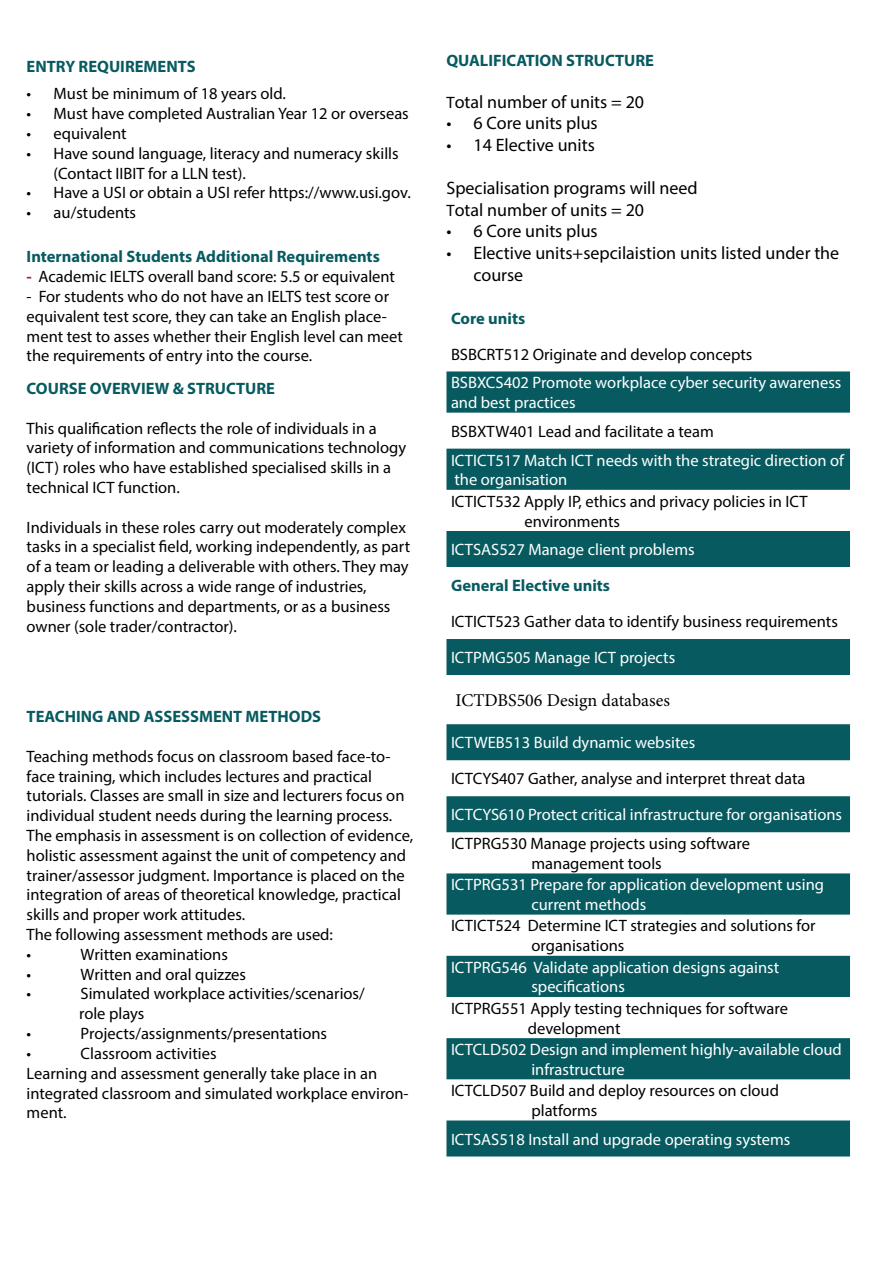
<style>
.page{position:relative;width:893px;height:1263px;background:#fff}
.page>*{position:absolute;margin:0;border:0;box-sizing:border-box;transform-origin:0 0}
.t1{font:18px/21.6px "Myriad Pro";color:#000101}
.t2{font:18px "Minion Pro";color:#000}
.t3{font:16.5px/19.8px "Myriad Pro";color:#000101}
.t4{font:16.5px/19.8px "Myriad Pro";color:#fff}
.t5{font:16.5px/19.8px "Myriad Pro";color:#000}
.t6{font:700 16.5px "Myriad Pro";color:#075b60}
.s1{font-weight:700;color:#9d1f5e}
.s2{font-size:16.5px}
</style>
<div class="page">
<svg style="left:446px;top:371px;width:404px;height:785px;fill:#075b60"></svg>
<div style="left:451px;top:679px;width:402px;height:41px;background:#fff"></div>
<p class="t6" style="left:27px;top:56px;width:170px">ENTRY REQUIREMENTS</p>
<p class="t3" style="left:27px;top:84px;width:261px">• Must be minimum of 18 years old.</p>
<p class="t3" style="left:27px;top:103px;width:384px">• Must have completed Australian Year 12 or overseas</p>
<p class="t3" style="left:27px;top:123px;width:102px">• equivalent</p>
<p class="t3" style="left:54px;top:143px;width:346px;text-indent:-27px">• Have sound language, literacy and numeracy skills (Contact IIBIT for a LLN test).</p>
<p class="t3" style="left:27px;top:183px;width:386px">• Have a USI or obtain a USI refer https://www.usi.gov.</p>
<p class="t3" style="left:27px;top:202px;width:111px">• au/students</p>
<p class="t6" style="left:27px;top:246px;width:355px">International Students Additional Requirements</p>
<p class="t3" style="left:27px;top:266px;width:370px"><span class="s1">-</span> Academic IELTS overall band score: 5.5 or equivalent</p>
<p class="t3" style="left:27px;top:286px;width:378px">- For students who do not have an IELTS test score or equivalent test score, they can take an English place&shy;ment test to asses whether their English level can meet the requirements of entry into the course.</p>
<p class="t6" style="left:27px;top:378px;width:250px">COURSE OVERVIEW &amp; STRUCTURE</p>
<p class="t3" style="left:27px;top:418px;width:381px">This qualification reflects the role of individuals in a variety of information and communications technology (ICT) roles who have established specialised skills in a technical ICT function.</p>
<p class="t3" style="left:27px;top:517px;width:385px">Individuals in these roles carry out moderately complex tasks in a specialist field, working independently, as part of a team or leading a deliverable with others. They may apply their skills across a wide range of industries, business functions and departments, or as a business owner (sole trader/contractor).</p>
<p class="t6" style="left:27px;top:706px;width:296px">TEACHING AND ASSESSMENT METHODS</p>
<p class="t3" style="left:27px;top:746px;width:388px">Teaching methods focus on classroom based face-to&shy;face training, which includes lectures and practical tutorials. Classes are small in size and lecturers focus on individual student needs during the learning process.<br>The emphasis in assessment is on collection of evidence, holistic assessment against the unit of competency and trainer/assessor judgment. Importance is placed on the integration of areas of theoretical knowledge, practical skills and proper work attitudes.<br>The following assessment methods are used:<br>•</p>
<p class="t3" style="left:81px;top:944px;width:149px">Written examinations</p>
<p class="t3" style="left:27px;top:964px;width:6px">•</p>
<p class="t3" style="left:81px;top:964px;width:167px">Written and oral quizzes</p>
<p class="t3" style="left:27px;top:984px;width:6px">•</p>
<p class="t3" style="left:79px;top:984px;width:287px">Simulated workplace activities/scenarios/ role plays</p>
<p class="t3" style="left:27px;top:1023px;width:6px">•</p>
<p class="t3" style="left:81px;top:1023px;width:248px">Projects/assignments/presentations</p>
<p class="t3" style="left:27px;top:1043px;width:6px">•</p>
<p class="t3" style="left:27px;top:1043px;width:383px;text-indent:54px">Classroom activities<br>Learning and assessment generally take place in an integrated classroom and simulated workplace environ&shy;ment.</p>
<p class="t6" style="left:446px;top:50px;width:209px">QUALIFICATION STRUCTURE</p>
<p class="t1" style="left:446px;top:91px;width:199px"><span class="s2">T</span>otal number of units = 20</p>
<p class="t1" style="left:446px;top:112px;width:153px">• 6 Core units plus</p>
<p class="t1" style="left:446px;top:134px;width:150px">• 14 Elective units</p>
<p class="t1" style="left:446px;top:177px;width:253px">Specialisation programs will need<br><span class="s2">T</span>otal number of units = 20</p>
<p class="t1" style="left:446px;top:220px;width:153px">• 6 Core units plus</p>
<p class="t1" style="left:473px;top:242px;width:367px;text-indent:-27px">• Elective units+sepcilaistion units listed under the course</p>
<p class="t6" style="left:451px;top:307px;width:76px">Core units</p>
<p class="t5" style="left:451px;top:344px;width:303px">BSBCRT512 Originate and develop concepts</p>
<p class="t4" style="left:451px;top:373px;width:392px">BSBXCS402 Promote workplace cyber security awareness and best practices</p>
<p class="t5" style="left:451px;top:421px;width:264px">BSBXTW401 Lead and facilitate a team</p>
<p class="t4" style="left:451px;top:450px;width:394px">ICTICT517 Match ICT needs with the strategic direction of the organisation</p>
<p class="t5" style="left:524px;top:491px;width:285px;text-indent:-73px">ICTICT532 Apply IP, ethics and privacy policies in ICT environments</p>
<p class="t4" style="left:451px;top:539px;width:245px">ICTSAS527 Manage client problems</p>
<p class="t6" style="left:451px;top:575px;width:161px">General Elective units</p>
<p class="t5" style="left:451px;top:611px;width:388px">ICTICT523 Gather data to identify business requirements</p>
<p class="t4" style="left:451px;top:647px;width:226px">ICTPMG505 Manage ICT projects</p>
<p class="t2" style="left:455px;top:688px;width:216px">ICTDBS506 Design databases</p>
<p class="t4" style="left:451px;top:733px;width:246px">ICTWEB513 Build dynamic websites</p>
<p class="t5" style="left:451px;top:769px;width:356px">ICTCYS407 Gather, analyse and interpret threat data</p>
<p class="t4" style="left:451px;top:805px;width:393px">ICTCYS610 Protect critical infrastructure for organisations</p>
<p class="t5" style="left:451px;top:833px;width:300px;text-align:center">ICTPRG530 Manage projects using software management tools</p>
<p class="t4" style="left:531px;top:875px;width:294px;text-indent:-80px">ICTPRG531 Prepare for application development using current methods</p>
<p class="t5" style="left:531px;top:916px;width:286px;text-indent:-80px">ICTICT524 Determine ICT strategies and solutions for organisations</p>
<p class="t4" style="left:531px;top:957px;width:249px;text-indent:-80px">ICTPRG546 Validate application designs against specifications</p>
<p class="t5" style="left:528px;top:998px;width:261px;text-indent:-77px">ICTPRG551 Apply testing techniques for software development</p>
<p class="t4" style="left:531px;top:1039px;width:312px;text-indent:-80px">ICTCLD502 Design and implement highly-available cloud infrastructure</p>
<p class="t5" style="left:531px;top:1080px;width:249px;text-indent:-80px">ICTCLD507 Build and deploy resources on cloud platforms</p>
<p class="t4" style="left:451px;top:1129px;width:341px">ICTSAS518 Install and upgrade operating systems</p>
</div>
